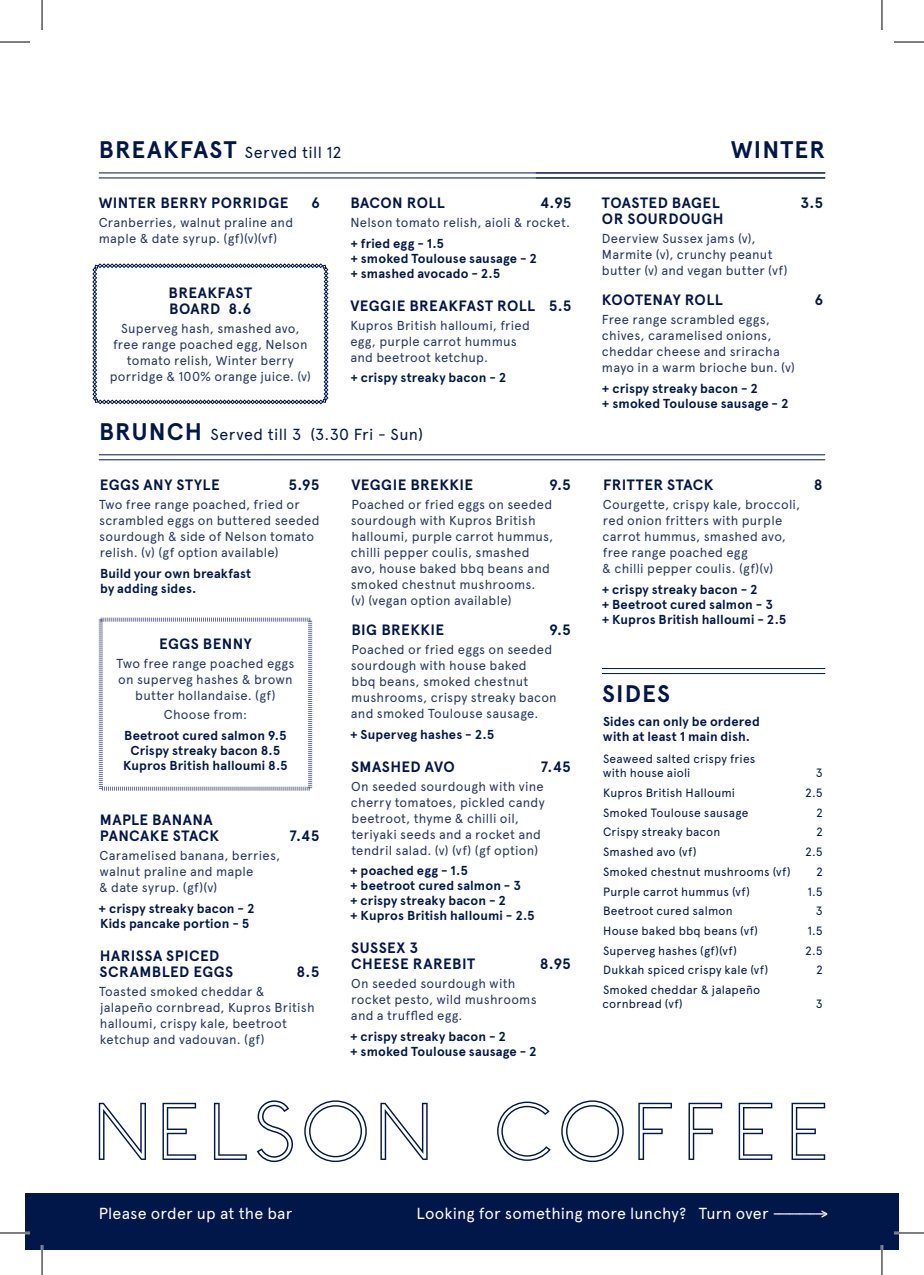
<style>
.page{position:relative;width:924px;height:1275px;background:#fff}
.page>*{position:absolute;margin:0;border:0;box-sizing:border-box;transform-origin:0 0}
.t1{font:700 24px "Apercu";letter-spacing:.05em;color:#011649}
.t2{font:16px "Apercu Pro";letter-spacing:.01em;color:#fff}
.t3{font:16px "Apercu";letter-spacing:.025em;color:#011649}
.t4{font:700 15px/16px "Apercu";letter-spacing:.03em;color:#011649}
.t5{font:13px/16px "Apercu Pro";letter-spacing:.02em;color:#253662}
.t6{font:700 13px/15px "Apercu";letter-spacing:.01em;color:#011649}
.t7{font:12px/14px "Apercu";letter-spacing:.015em;color:#011649}
.s1{font-weight:700;font-size:24px}
</style>
<div class="page">
<hr style="left:99px;top:454px;width:725px;height:1px;background:#011649">
<hr style="left:99px;top:459px;width:725px;height:1px;background:#011649">
<hr style="left:601px;top:668px;width:223px;height:1px;background:#011649">
<hr style="left:601px;top:673px;width:223px;height:1px;background:#011649">
<svg style="left:98px;top:617px;width:215px;height:174px"></svg>
<hr style="left:99px;top:172px;width:725px;height:1px;background:#011649">
<hr style="left:99px;top:177px;width:725px;height:1px;background:#011649">
<svg style="left:738px;top:1102px;width:34px;height:58px"></svg>
<svg style="left:791px;top:1102px;width:33px;height:58px"></svg>
<svg style="left:638px;top:1102px;width:33px;height:58px"></svg>
<svg style="left:688px;top:1102px;width:33px;height:58px"></svg>
<svg style="left:497px;top:1101px;width:53px;height:59px"></svg>
<svg style="left:561px;top:1100px;width:62px;height:62px"></svg>
<svg style="left:257px;top:1100px;width:36px;height:62px"></svg>
<svg style="left:214px;top:1102px;width:33px;height:58px"></svg>
<svg style="left:162px;top:1102px;width:34px;height:58px"></svg>
<svg style="left:99px;top:1102px;width:47px;height:58px"></svg>
<svg style="left:380px;top:1102px;width:47px;height:58px"></svg>
<svg style="left:304px;top:1100px;width:62px;height:62px"></svg>
<svg style="left:92px;top:263px;width:236px;height:141px"></svg>
<div style="left:25px;top:1193px;width:873px;height:57px;background:#011649"></div>
<hr style="left:0;top:1231px;width:30px;height:3px;background:#fff">
<hr style="left:893px;top:1231px;width:30px;height:3px;background:#fff">
<hr style="left:41px;top:1245px;width:2px;height:30px;background:#fff">
<hr style="left:880px;top:1245px;width:2px;height:30px;background:#fff">
<hr style="left:0;top:42px;width:30px;height:1px;background:#000">
<hr style="left:893px;top:42px;width:30px;height:1px;background:#000">
<hr style="left:0;top:1232px;width:30px;height:1px;background:#000">
<hr style="left:893px;top:1232px;width:30px;height:1px;background:#000">
<hr style="left:42px;top:0;width:1px;height:30px;background:#000">
<hr style="left:42px;top:1245px;width:1px;height:30px;background:#000">
<hr style="left:881px;top:0;width:1px;height:30px;background:#000">
<hr style="left:881px;top:1245px;width:1px;height:30px;background:#000">
<p class="t3" style="left:99px;top:143px;width:244px"><span class="s1">BREAKFAST</span> Served till 12</p>
<p class="t4" style="left:99px;top:195px;width:191px">WINTER BERRY PORRIDGE</p>
<p class="t4" style="left:311px;top:195px;width:10px">6</p>
<p class="t5" style="left:99px;top:214px;width:196px">Cranberries, walnut praline and maple &amp; date syrup. (gf)(v)(vf)</p>
<p class="t4" style="left:168px;top:284px;width:85px">BREAKFAST<br>BOARD 8.6</p>
<p class="t5" style="left:110px;top:319px;width:203px;text-align:center">Superveg hash, smashed avo, free range poached egg, Nelson tomato relish, Winter berry porridge &amp; 100% orange juice. (v)</p>
<p class="t4" style="left:350px;top:195px;width:96px">BACON ROLL</p>
<p class="t4" style="left:539px;top:195px;width:33px">4.95</p>
<p class="t5" style="left:350px;top:214px;width:221px">Nelson tomato relish, aioli &amp; rocket.</p>
<p class="t6" style="left:350px;top:236px;width:188px">+ fried egg - 1.5<br>+ smoked Toulouse sausage - 2 + smashed avocado - 2.5</p>
<p class="t4" style="left:350px;top:298px;width:223px">VEGGIE BREAKFAST ROLL 5.5</p>
<p class="t5" style="left:350px;top:316px;width:181px">Kupros British halloumi, fried egg, purple carrot hummus and beetroot ketchup.</p>
<p class="t6" style="left:350px;top:370px;width:157px">+ crispy streaky bacon - 2</p>
<p class="t3" style="left:99px;top:425px;width:325px"><span class="s1">BRUNCH</span> Served till 3 (3.30 Fri - Sun)</p>
<p class="t4" style="left:100px;top:477px;width:121px">EGGS ANY STYLE</p>
<p class="t4" style="left:288px;top:477px;width:33px">5.95</p>
<p class="t5" style="left:99px;top:495px;width:222px">Two free range poached, fried or scrambled eggs on buttered seeded sourdough &amp; side of Nelson tomato relish. (v) (gf option available)</p>
<p class="t6" style="left:100px;top:566px;width:153px">Build your own breakfast by adding sides.</p>
<p class="t4" style="left:351px;top:477px;width:123px">VEGGIE BREKKIE</p>
<p class="t4" style="left:548px;top:477px;width:23px">9.5</p>
<p class="t5" style="left:350px;top:495px;width:204px">Poached or fried eggs on seeded sourdough with Kupros British halloumi, purple carrot hummus, chilli pepper coulis, smashed avo, house baked bbq beans and smoked chestnut mushrooms.<br>(v) (vegan option available)</p>
<p class="t4" style="left:351px;top:622px;width:94px">BIG BREKKIE</p>
<p class="t4" style="left:548px;top:622px;width:23px">9.5</p>
<p class="t5" style="left:350px;top:640px;width:207px">Poached or fried eggs on seeded sourdough with house baked<br>bbq beans, smoked chestnut mushrooms, crispy streaky bacon and smoked Toulouse sausage.</p>
<p class="t6" style="left:350px;top:727px;width:146px">+ Superveg hashes - 2.5</p>
<p class="t4" style="left:351px;top:758px;width:105px">SMASHED AVO</p>
<p class="t4" style="left:540px;top:758px;width:32px">7.45</p>
<p class="t5" style="left:351px;top:777px;width:195px">On seeded sourdough with vine cherry tomatoes, pickled candy beetroot, thyme &amp; chilli oil, teriyaki seeds and a rocket and tendril salad. (v) (vf) (gf option)</p>
<p class="t6" style="left:350px;top:863px;width:186px">+ poached egg - 1.5<br>+ beetroot cured salmon - 3<br>+ crispy streaky bacon - 2<br>+ Kupros British halloumi - 2.5</p>
<p class="t4" style="left:351px;top:940px;width:125px">SUSSEX 3<br>CHEESE RAREBIT</p>
<p class="t4" style="left:159px;top:636px;width:94px">EGGS BENNY</p>
<p class="t5" style="left:116px;top:654px;width:179px;text-align:center">Two free range poached eggs on superveg hashes &amp; brown butter hollandaise. (gf)</p>
<p class="t5" style="left:164px;top:705px;width:85px">Choose from:</p>
<p class="t6" style="left:123px;top:727px;width:166px;text-align:center">Beetroot cured salmon 9.5<br>Crispy streaky bacon 8.5<br>Kupros British halloumi 8.5</p>
<p class="t4" style="left:100px;top:812px;width:121px">MAPLE BANANA<br>PANCAKE STACK</p>
<p class="t4" style="left:289px;top:828px;width:32px">7.45</p>
<p class="t5" style="left:99px;top:846px;width:183px">Caramelised banana, berries, walnut praline and maple<br>&amp; date syrup. (gf)(v)</p>
<p class="t6" style="left:98px;top:901px;width:157px">+ crispy streaky bacon - 2<br>Kids pancake portion - 5</p>
<p class="t4" style="left:99px;top:947px;width:135px">HARISSA SPICED<br>SCRAMBLED EGGS</p>
<p class="t4" style="left:539px;top:956px;width:33px">8.95</p>
<p class="t4" style="left:296px;top:963px;width:24px">8.5</p>
<p class="t5" style="left:99px;top:982px;width:217px">Toasted smoked cheddar &amp; jalapeño cornbread, Kupros British halloumi, crispy kale, beetroot ketchup and vadouvan. (gf)</p>
<p class="t5" style="left:351px;top:974px;width:187px">On seeded sourdough with rocket pesto, wild mushrooms and a truffled egg.</p>
<p class="t6" style="left:350px;top:1029px;width:188px">+ crispy streaky bacon - 2<br>+ smoked Toulouse sausage - 2</p>
<h1 class="t1" style="left:730px;top:135px;width:96px">WINTER</h1>
<p class="t4" style="left:601px;top:195px;width:119px">TOASTED BAGEL</p>
<p class="t4" style="left:800px;top:195px;width:24px">3.5</p>
<p class="t4" style="left:601px;top:211px;width:123px">OR SOURDOUGH</p>
<p class="t5" style="left:601px;top:230px;width:187px">Deerview Sussex jams (v),<br>Marmite (v), crunchy peanut butter (v) and vegan butter (vf)</p>
<p class="t4" style="left:601px;top:292px;width:122px">KOOTENAY ROLL</p>
<p class="t4" style="left:814px;top:292px;width:10px">6</p>
<p class="t5" style="left:601px;top:311px;width:194px">Free range scrambled eggs, chives, caramelised onions, cheddar cheese and sriracha mayo in a warm brioche bun. (v)</p>
<p class="t6" style="left:601px;top:381px;width:188px">+ crispy streaky bacon - 2<br>+ smoked Toulouse sausage - 2</p>
<p class="t4" style="left:602px;top:477px;width:112px">FRITTER STACK</p>
<p class="t4" style="left:813px;top:477px;width:10px">8</p>
<p class="t5" style="left:602px;top:495px;width:199px">Courgette, crispy kale, broccoli, red onion fritters with purple carrot hummus, smashed avo, free range poached egg<br>&amp; chilli pepper coulis. (gf)(v)</p>
<p class="t6" style="left:601px;top:582px;width:186px">+ crispy streaky bacon - 2<br>+ Beetroot cured salmon - 3<br>+ Kupros British halloumi - 2.5</p>
<h1 class="t1" style="left:602px;top:679px;width:69px">SIDES</h1>
<p class="t6" style="left:602px;top:714px;width:158px">Sides can only be ordered with at least 1 main dish.</p>
<p class="t7" style="left:602px;top:752px;width:154px">Seaweed salted crispy fries with house aioli</p>
<p class="t7" style="left:815px;top:766px;width:8px">3</p>
<p class="t7" style="left:603px;top:786px;width:133px">Kupros British Halloumi</p>
<p class="t7" style="left:804px;top:786px;width:19px">2.5</p>
<p class="t7" style="left:602px;top:805px;width:147px">Smoked Toulouse sausage</p>
<p class="t7" style="left:815px;top:805px;width:8px">2</p>
<p class="t7" style="left:603px;top:825px;width:119px">Crispy streaky bacon</p>
<p class="t7" style="left:815px;top:825px;width:8px">2</p>
<p class="t7" style="left:602px;top:845px;width:95px">Smashed avo (vf)</p>
<p class="t7" style="left:804px;top:845px;width:19px">2.5</p>
<p class="t7" style="left:602px;top:864px;width:189px">Smoked chestnut mushrooms (vf)</p>
<p class="t7" style="left:815px;top:864px;width:8px">2</p>
<p class="t7" style="left:603px;top:884px;width:148px">Purple carrot hummus (vf)</p>
<p class="t7" style="left:807px;top:884px;width:17px">1.5</p>
<p class="t7" style="left:603px;top:904px;width:131px">Beetroot cured salmon</p>
<p class="t7" style="left:815px;top:904px;width:8px">3</p>
<p class="t7" style="left:603px;top:923px;width:156px">House baked bbq beans (vf)</p>
<p class="t7" style="left:807px;top:923px;width:17px">1.5</p>
<p class="t7" style="left:602px;top:943px;width:135px">Superveg hashes (gf)(vf)</p>
<p class="t7" style="left:804px;top:943px;width:19px">2.5</p>
<p class="t7" style="left:603px;top:963px;width:166px">Dukkah spiced crispy kale (vf)</p>
<p class="t7" style="left:815px;top:963px;width:8px">2</p>
<p class="t7" style="left:602px;top:982px;width:159px">Smoked cheddar &amp; jalapeño cornbread (vf)</p>
<p class="t7" style="left:815px;top:996px;width:8px">3</p>
<p class="t2" style="left:99px;top:1201px;width:195px">Please order up at the bar</p>
<p class="t2" style="left:416px;top:1201px;width:413px">Looking for something more lunchy? Turn over ----------&gt;</p>
</div>
